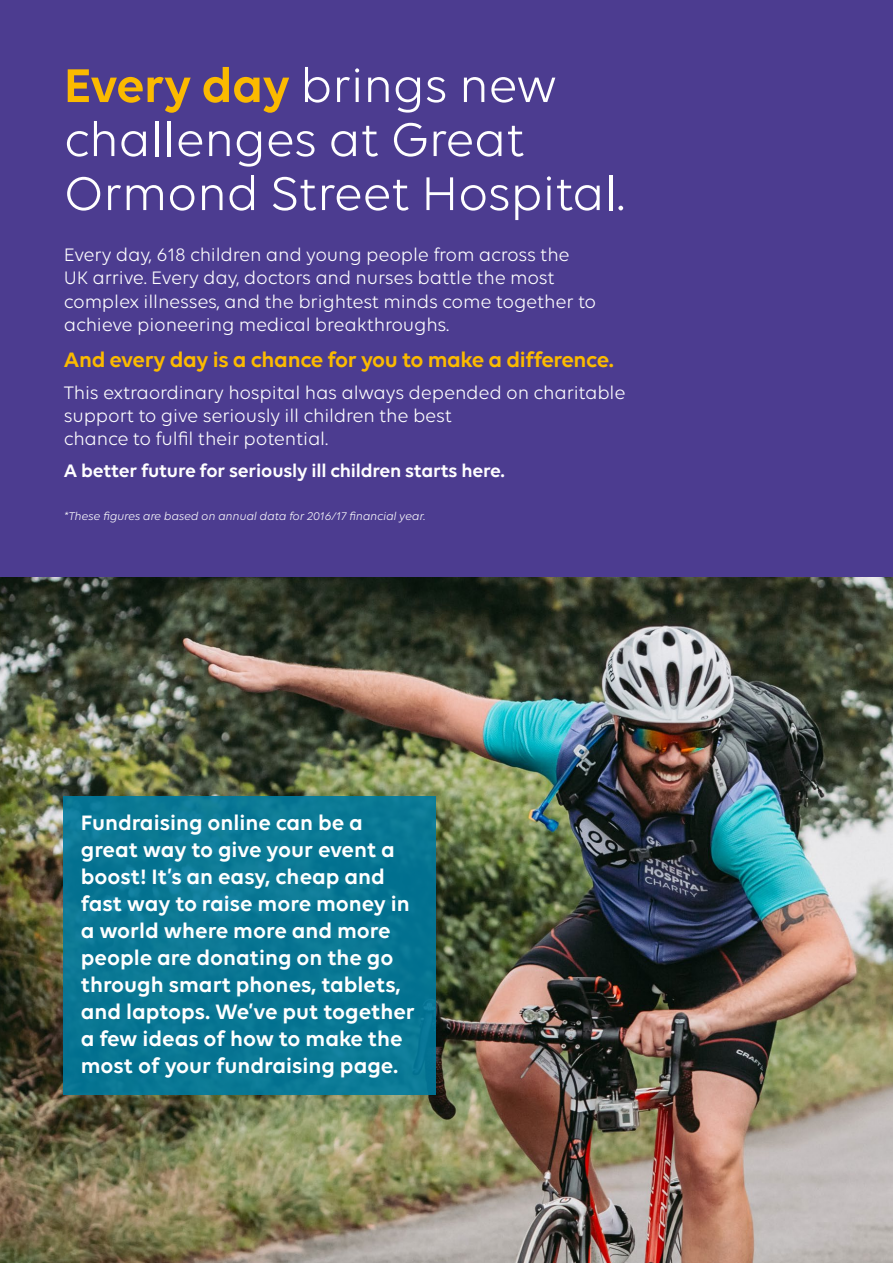
<style>
.page{position:relative;width:893px;height:1263px;background:#fff}
.page>*{position:absolute;margin:0;border:0;box-sizing:border-box;transform-origin:0 0}
.t1{font:51px/54px "GOSH Brave";letter-spacing:-.01em;color:#fff}
.t2{font:600 22.5px/27px "GOSH Brave";color:#fff}
.t3{font:600 22.5px "GOSH Brave";letter-spacing:-.015em;color:#fbba00}
.t4{font:19.5px/23.4px "GOSH Brave";letter-spacing:-.01em;color:#fff}
.t5{font:600 19.5px "GOSH Brave";letter-spacing:-.01em;color:#fff}
.t6{font:italic 12px "GOSH Brave";letter-spacing:-.01em;color:#fff}
.s1{font-weight:600;color:#fbba00}
</style>
<div class="page">
<img style="left:0;top:577px;width:893px;height:686px">
<div style="left:0;top:0;width:893px;height:577px;background:#4c3c90"></div>
<div style="left:64px;top:796px;width:372px;height:298px;background:#097894"></div>
<h1 class="t1" style="left:64px;top:58px;width:563px"><span class="s1">Every day</span> brings new challenges at Great<br>Ormond Street Hospital.</h1>
<p class="t4" style="left:64px;top:243px;width:534px">Every day, 618 children and young people from across the UK arrive. Every day, doctors and nurses battle the most complex illnesses, and the brightest minds come together to achieve pioneering medical breakthroughs.</p>
<p class="t3" style="left:64px;top:346px;width:551px">And every day is a chance for you to make a difference.</p>
<p class="t4" style="left:64px;top:380px;width:563px">This extraordinary hospital has always depended on charitable support to give seriously ill children the best<br>chance to fulfil their potential.</p>
<p class="t5" style="left:64px;top:459px;width:443px">A better future for seriously ill children starts here.</p>
<p class="t6" style="left:64px;top:510px;width:363px">*These figures are based on annual data for 2016/17 financial year.</p>
<p class="t2" style="left:81px;top:808px;width:336px">Fundraising online can be a great way to give your event a boost! It’s an easy, cheap and fast way to raise more money in a world where more and more people are donating on the go through smart phones, tablets, and laptops. We’ve put together a few ideas of how to make the most of your fundraising page.</p>
</div>
